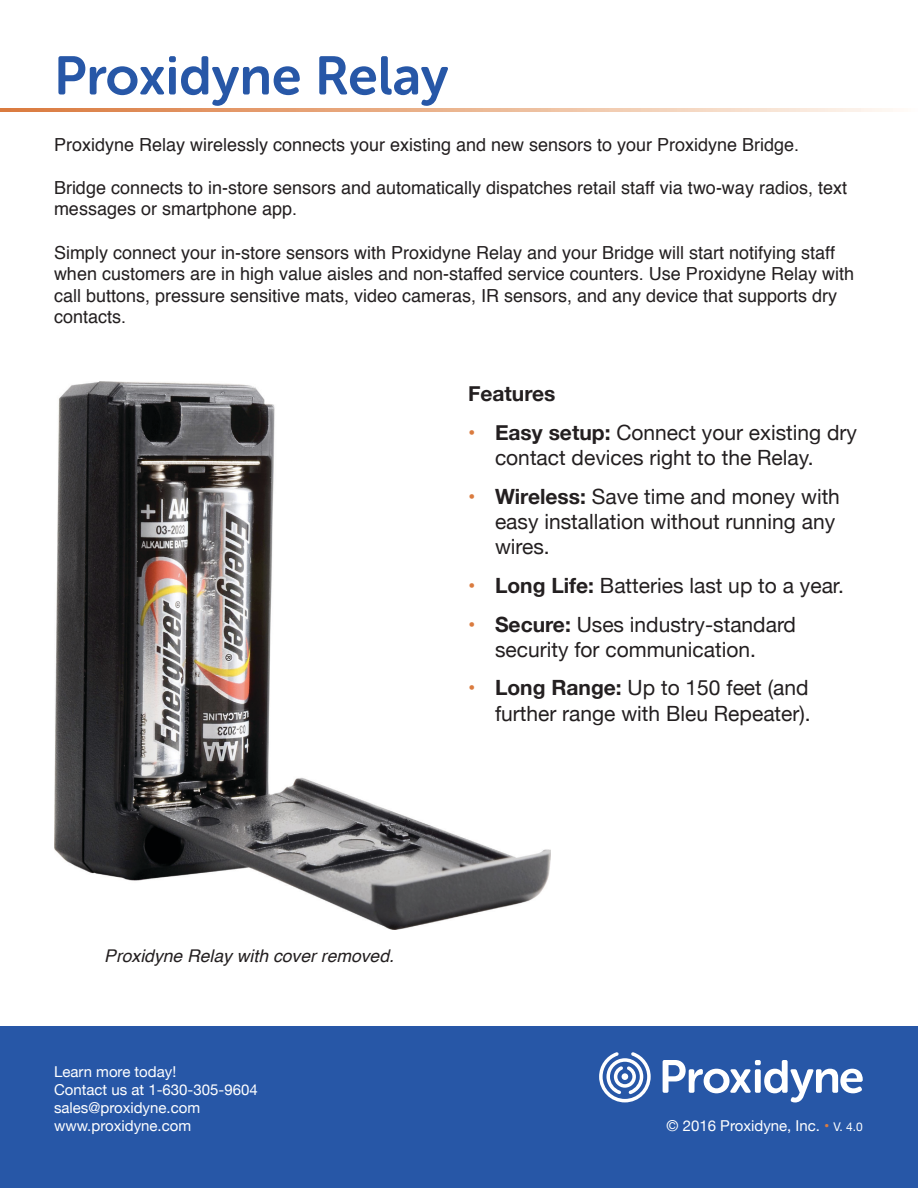
<style>
.page{position:relative;width:918px;height:1188px;background:#fff}
.page>*{position:absolute;margin:0;border:0;box-sizing:border-box;transform-origin:0 0}
.t1{font:54px "Museo Sans Rounded 700";color:#2757a7}
.fetures{font:21px/25.2px "Helvetica Neue";color:#231f20}
.fetures-2{font:700 21px "Helvetica Neue";color:#231f20}
.t2{font:18px/21.6px "Helvetica";color:#231f20}
.t3{font:italic 17.55px "Helvetica";color:#231f20}
.t4{font:15px "Helvetica Neue";color:#fff}
.s1{font-weight:700;color:#da7b3f}
.s2{font-weight:700}
.s3{color:#da7b3f}
.s4{font-size:12px}
</style>
<div class="page">
<div style="left:0;top:1026px;width:918px;height:162px;background:#2757a7"></div>
<svg style="left:599px;top:1052px;width:52px;height:50px"></svg>
<div style="left:622px;top:1073px;width:6px;height:7px;background:#fff;border-radius:50%"></div>
<svg style="left:663px;top:1060px;width:200px;height:42px"></svg>
<img style="left:54px;top:381px;width:496px;height:548px">
<svg style="left:0;top:109px;width:893px;height:3px;background:#ebb592"></svg>
<p class="t1" style="left:54px;top:46px;width:396px">Proxidyne Relay</p>
<p class="t2" style="left:54px;top:134px;width:747px">Proxidyne Relay wirelessly connects your existing and new sensors to your Proxidyne Bridge.</p>
<p class="t2" style="left:54px;top:177px;width:795px">Bridge connects to in-store sensors and automatically dispatches retail staff via two-way radios, text messages or smartphone app.</p>
<p class="t2" style="left:54px;top:242px;width:802px">Simply connect your in-store sensors with Proxidyne Relay and your Bridge will start notifying staff when customers are in high value aisles and non-staffed service counters. Use Proxidyne Relay with call buttons, pressure sensitive mats, video cameras, IR sensors, and any device that supports dry contacts.</p>
<p class="fetures-2" style="left:468px;top:377px;width:89px">Features</p>
<p class="fetures" style="left:495px;top:421px;width:364px;text-indent:-27px"><span class="s1">•</span> <span class="s2">Easy setup:</span> Connect your existing dry contact devices right to the Relay.</p>
<p class="fetures" style="left:495px;top:485px;width:346px;text-indent:-27px"><span class="s1">•</span> <span class="s2">Wireless:</span> Save time and money with easy installation without running any wires.</p>
<p class="fetures" style="left:468px;top:574px;width:377px"><span class="s1">•</span> <span class="s2">Long Life:</span> Batteries last up to a year.</p>
<p class="fetures" style="left:495px;top:613px;width:303px;text-indent:-27px"><span class="s1">•</span> <span class="s2">Secure:</span> Uses industry-standard security for communication.</p>
<p class="fetures" style="left:468px;top:677px;width:344px;text-align:right"><span class="s1">•</span> <span class="s2">Long Range:</span> Up to 150 feet (and further range with Bleu Repeater).</p>
<p class="t3" style="left:104px;top:942px;width:291px">Proxidyne Relay with cover removed.</p>
<p class="t4" style="left:54px;top:1061px;width:124px">Learn more today!</p>
<p class="t4" style="left:54px;top:1079px;width:205px">Contact us at 1-630-305-9604</p>
<p class="t4" style="left:54px;top:1097px;width:148px">sales@proxidyne.com</p>
<p class="t4" style="left:54px;top:1115px;width:139px">www.proxidyne.com</p>
<p class="t4" style="left:667px;top:1115px;width:198px">© 2016 Proxidyne, Inc. <span class="s3">•</span> <span class="s4">V. 4.0</span></p>
</div>
